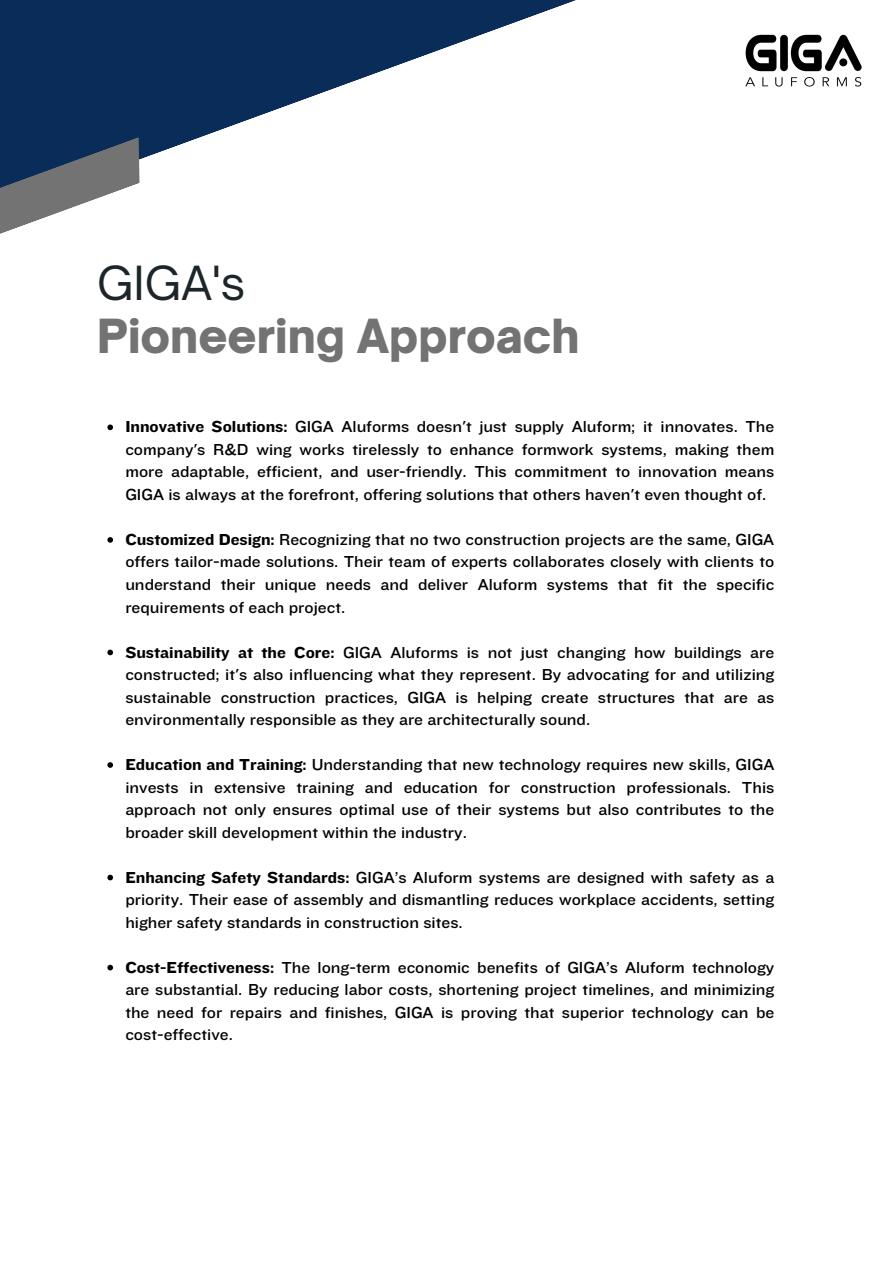
<style>
.page{position:relative;width:894px;height:1264px;background:#fff}
.page>*{position:absolute;margin:0;border:0;box-sizing:border-box;transform-origin:0 0}
.t1{font:900 45px "Open Sauce One";color:#737373}
.t2{font:45px "Open Sauce One";color:#1c262a}
.t3{font:16.5px/22.5px "Knockout 32";color:#000;text-align:justify}
.s1{font-family:"Knockout 52"}
</style>
<div class="page">
<svg style="left:0;top:0;width:576px;height:183px;fill:#0a2c59"></svg>
<svg style="left:0;top:137px;width:139px;height:97px"></svg>
<svg style="left:107px;top:424px;width:6px;height:6px"></svg>
<svg style="left:107px;top:537px;width:6px;height:5px"></svg>
<svg style="left:107px;top:649px;width:6px;height:6px"></svg>
<svg style="left:107px;top:762px;width:6px;height:5px"></svg>
<svg style="left:107px;top:874px;width:6px;height:6px"></svg>
<svg style="left:107px;top:964px;width:6px;height:6px"></svg>
<img style="left:745px;top:34px;width:117px;height:53px">
<p class="t2" style="left:97px;top:255px;width:150px">GIGA's</p>
<p class="t1" style="left:97px;top:308px;width:483px">Pioneering Approach</p>
<h2 class="t3" style="left:125px;top:415px;width:650px"><span class="s1">Innovative Solutions:</span> GIGA Aluforms doesn't just supply Aluform; it innovates. The company's R&amp;D wing works tirelessly to enhance formwork systems, making them more adaptable, efficient, and user-friendly. This commitment to innovation means GIGA is always at the forefront, offering solutions that others haven't even thought of.</h2>
<h1 class="t3" style="left:125px;top:528px;width:650px"><span class="s1">Customized Design:</span> Recognizing that no two construction projects are the same, GIGA offers tailor-made solutions. Their team of experts collaborates closely with clients to understand their unique needs and deliver Aluform systems that fit the specific requirements of each project.</h1>
<p class="t3" style="left:125px;top:640px;width:650px"><span class="s1">Sustainability at the Core:</span> GIGA Aluforms is not just changing how buildings are constructed; it's also influencing what they represent. By advocating for and utilizing sustainable construction practices, GIGA is helping create structures that are as environmentally responsible as they are architecturally sound.</p>
<p class="t3" style="left:125px;top:753px;width:650px"><span class="s1">Education and Training:</span> Understanding that new technology requires new skills, GIGA invests in extensive training and education for construction professionals. This approach not only ensures optimal use of their systems but also contributes to the broader skill development within the industry.</p>
<p class="t3" style="left:125px;top:865px;width:650px"><span class="s1">Enhancing Safety Standards:</span> GIGA’s Aluform systems are designed with safety as a priority. Their ease of assembly and dismantling reduces workplace accidents, setting higher safety standards in construction sites.</p>
<p class="t3" style="left:125px;top:955px;width:650px"><span class="s1">Cost-Effectiveness:</span> The long-term economic benefits of GIGA’s Aluform technology are substantial. By reducing labor costs, shortening project timelines, and minimizing the need for repairs and finishes, GIGA is proving that superior technology can be cost-effective.</p>
</div>
